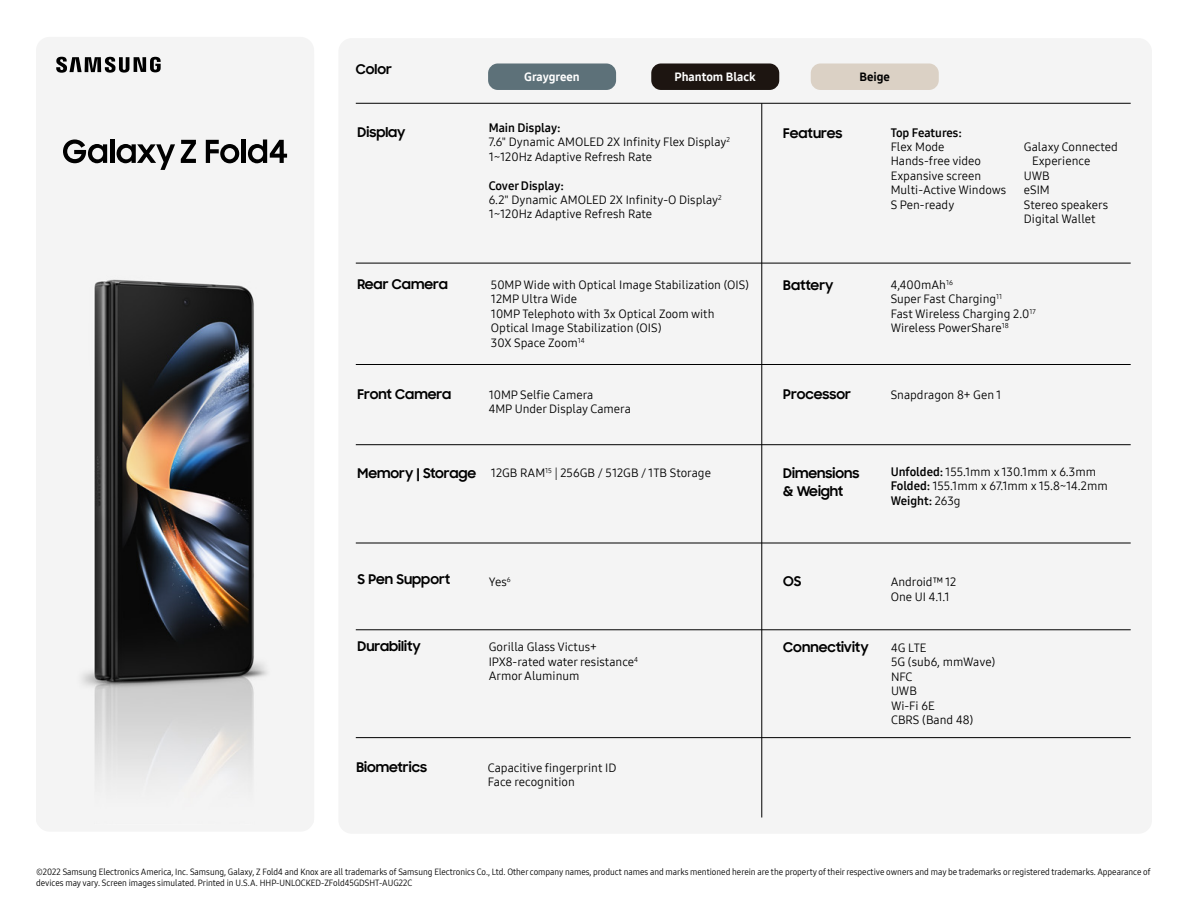
<style>
.page{position:relative;width:1188px;height:918px;background:#fff}
.page>*{position:absolute;margin:0;border:0;box-sizing:border-box;transform-origin:0 0}
.t1{font:700 13.5px/18px "Samsung Sharp Sans";color:#000}
.t2{font:12px/14.4px "Samsung One 400";color:#000}
.t3{font:12px "Samsung One 700";color:#000}
.t4{font:12px "Samsung One 800";color:#fff}
.t5{font:12px "Samsung One 800";color:#000}
.t6{font:9px/10.8px "Samsung One 400 C";color:#000}
.s1{font-family:"Samsung One 700"}
.s2{font-family:"Samsung One 400"}
</style>
<div class="page">
<div style="left:36px;top:37px;width:278px;height:795px;background:#f4f4f4;border-radius:14px"></div>
<img style="left:60px;top:56px;width:228px;height:720px">
<svg style="left:56px;top:57px;width:105px;height:16px"></svg>
<svg style="left:117px;top:144px;width:58px;height:26px"></svg>
<hr style="left:110px;top:139px;width:4px;height:24px;background:#000">
<svg style="left:63px;top:139px;width:44px;height:24px"></svg>
<svg style="left:181px;top:140px;width:15px;height:23px"></svg>
<svg style="left:206px;top:140px;width:33px;height:23px"></svg>
<div style="left:241px;top:139px;width:5px;height:24px;background:#000"></div>
<svg style="left:248px;top:139px;width:39px;height:24px"></svg>
<div style="left:338px;top:38px;width:814px;height:796px;background:#f4f4f4;border-radius:14px"></div>
<hr style="left:356px;top:103px;width:775px;height:1px;background:#000">
<hr style="left:356px;top:263px;width:775px;height:1px;background:#000">
<hr style="left:356px;top:364px;width:775px;height:1px;background:#000">
<hr style="left:356px;top:444px;width:775px;height:1px;background:#000">
<hr style="left:356px;top:543px;width:775px;height:1px;background:#000">
<hr style="left:356px;top:629px;width:775px;height:1px;background:#000">
<hr style="left:356px;top:737px;width:775px;height:1px;background:#000">
<hr style="left:761px;top:103px;width:1px;height:715px;background:#000">
<div style="left:488px;top:63px;width:128px;height:27px;background:#5d7179;border-radius:10px"></div>
<div style="left:651px;top:63px;width:128px;height:27px;background:#1d1511;border-radius:10px"></div>
<div style="left:811px;top:63px;width:128px;height:27px;background:#dbd1c5;border-radius:10px"></div>
<p class="t1" style="left:356px;top:60px;width:38px">Color</p>
<p class="t1" style="left:358px;top:123px;width:50px">Display</p>
<p class="t4" style="left:524px;top:68px;width:57px">Graygreen</p>
<p class="t4" style="left:675px;top:68px;width:83px">Phantom Black</p>
<p class="t5" style="left:859px;top:68px;width:32px">Beige</p>
<p class="t3" style="left:489px;top:120px;width:73px">Main Display:</p>
<p class="t2" style="left:489px;top:135px;width:243px">7.6" Dynamic AMOLED 2X Infinity Flex Display<sup>2<br></sup>1~120Hz Adaptive Refresh Rate</p>
<p class="t3" style="left:489px;top:177px;width:77px">Cover Display:</p>
<p class="t2" style="left:489px;top:192px;width:235px">6.2" Dynamic AMOLED 2X Infinity-O Display<sup>2<br></sup>1~120Hz Adaptive Refresh Rate</p>
<p class="t1" style="left:783px;top:124px;width:61px">Features</p>
<p class="t3" style="left:891px;top:124px;width:73px">Top Features:</p>
<p class="t2" style="left:891px;top:139px;width:117px">Flex Mode<br>Hands-free video<br>Expansive screen<br>Multi-Active Windows<br>S Pen-ready</p>
<p class="t2" style="left:1024px;top:139px;width:96px">Galaxy Connected</p>
<p class="t2" style="left:1032px;top:154px;width:60px">Experience</p>
<p class="t2" style="left:1024px;top:168px;width:27px">UWB</p>
<p class="t2" style="left:1024px;top:183px;width:27px">eSIM</p>
<p class="t2" style="left:1024px;top:197px;width:86px">Stereo speakers</p>
<p class="t2" style="left:1024px;top:211px;width:73px">Digital Wallet</p>
<p class="t1" style="left:358px;top:274px;width:92px">Rear Camera</p>
<p class="t2" style="left:491px;top:277px;width:260px">50MP Wide with Optical Image Stabilization (OIS)<br>12MP Ultra Wide<br>10MP Telephoto with 3x Optical Zoom with<br>Optical Image Stabilization (OIS)<br>30X Space Zoom<sup>14</sup></p>
<p class="t1" style="left:783px;top:275px;width:52px">Battery</p>
<p class="t2" style="left:891px;top:277px;width:147px">4,400mAh<sup>16<br></sup>Super Fast Charging<sup>11<br></sup>Fast Wireless Charging 2.0<sup>17<br></sup>Wireless PowerShare<sup>18</sup></p>
<p class="t1" style="left:358px;top:384px;width:95px">Front Camera</p>
<p class="t2" style="left:489px;top:387px;width:144px">10MP Selfie Camera<br>4MP Under Display Camera</p>
<p class="t1" style="left:783px;top:384px;width:69px">Processor</p>
<p class="t2" style="left:891px;top:387px;width:112px">Snapdragon 8+ Gen 1</p>
<p class="t1" style="left:358px;top:464px;width:120px">Memory | Storage</p>
<p class="t2" style="left:491px;top:466px;width:222px">12GB RAM<sup>15</sup> | 256GB / 512GB / 1TB Storage</p>
<p class="t1" style="left:783px;top:463px;width:78px">Dimensions &amp; Weight</p>
<p class="t2" style="left:891px;top:464px;width:219px"><span class="s1">Unfolded:</span> 155.1mm x 130.1mm x 6.3mm<br><span class="s1">Folded:</span> 155.1mm x 67.1mm x 15.8~14.2mm</p>
<p class="t3" style="left:891px;top:492px;width:72px">Weight: <span class="s2">263g</span></p>
<p class="t1" style="left:358px;top:570px;width:94px">S Pen Support</p>
<p class="t2" style="left:489px;top:575px;width:23px">Yes<sup>6</sup></p>
<p class="t1" style="left:783px;top:572px;width:20px">OS</p>
<p class="t2" style="left:891px;top:575px;width:67px">Android™ 12<br>One UI 4.1.1</p>
<p class="t1" style="left:358px;top:636px;width:65px">Durability</p>
<p class="t2" style="left:489px;top:640px;width:151px">Gorilla Glass Victus+<br>IPX8-rated water resistance<sup>4<br></sup>Armor Aluminum</p>
<p class="t1" style="left:783px;top:637px;width:87px">Connectivity</p>
<p class="t2" style="left:891px;top:640px;width:106px">4G LTE<br>5G (sub6, mmWave)<br>NFC<br>UWB<br>Wi-Fi 6E<br>CBRS (Band 48)</p>
<p class="t1" style="left:356px;top:757px;width:72px">Biometrics</p>
<p class="t2" style="left:488px;top:760px;width:130px">Capacitive fingerprint ID<br>Face recognition</p>
<p class="t6" style="left:36px;top:867px;width:1116px">©2022 Samsung Electronics America, Inc. Samsung, Galaxy, Z Fold4 and Knox are all trademarks of Samsung Electronics Co., Ltd. Other company names, product names and marks mentioned herein are the property of their respective owners and may be trademarks or registered trademarks. Appearance of devices may vary. Screen images simulated. Printed in U.S.A. HHP-UNLOCKED-ZFold45GDSHT-AUG22C</p>
</div>
